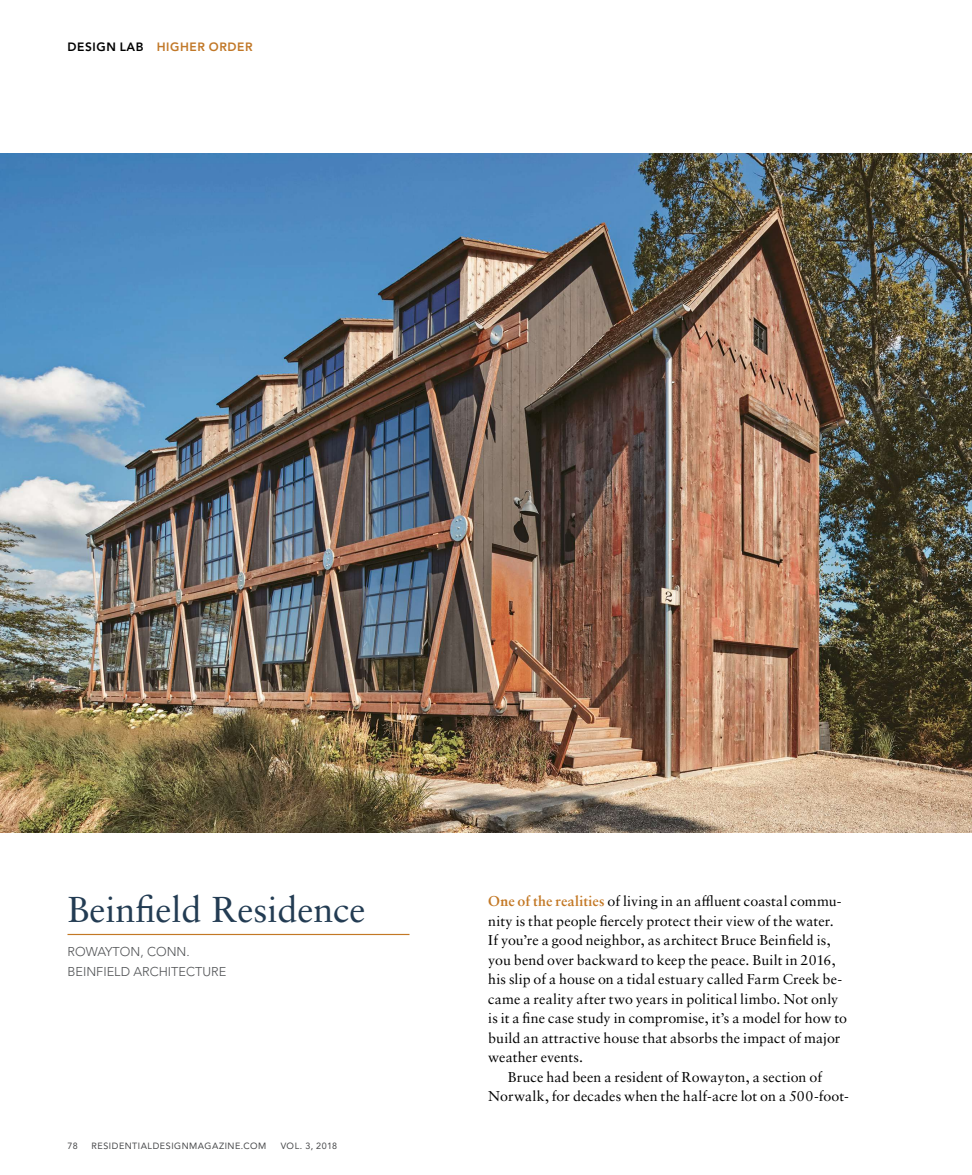
<style>
.page{position:relative;width:972px;height:1175px;background:#fff}
.page>*{position:absolute;margin:0;border:0;box-sizing:border-box;transform-origin:0 0}
.t1{font:36px "Sabon LT Pro";color:#233c53}
.t2{font:14.25px "Sabon LT Pro";letter-spacing:.005em;color:#000}
.t3{font:300 12.75px/19.5px "Avenir";color:#515355}
.t4{font:800 12px "Avenir";letter-spacing:.05em;color:#c17828}
.t5{font:9px "Avenir";letter-spacing:.055em;color:#464749}
.s1{color:#000}
.s2{font-weight:700;color:#c37825}
</style>
<div class="page">
<img style="left:0;top:153px;width:972px;height:679px">
<hr style="left:68px;top:934px;width:342px;height:1px;background:#c37825">
<p class="t4" style="left:68px;top:39px;width:187px"><span class="s1">DESIGN LAB</span> HIGHER ORDER</p>
<p class="t1" style="left:68px;top:897px;width:300px">Beinfield Residence</p>
<p class="t3" style="left:68px;top:942px;width:160px">ROWAYTON, CONN.<br>BEINFIELD ARCHITECTURE</p>
<p class="t5" style="left:68px;top:1140px;width:12px">78</p>
<p class="t5" style="left:92px;top:1140px;width:176px">RESIDENTIALDESIGNMAGAZINE.COM</p>
<p class="t5" style="left:281px;top:1140px;width:58px">VOL. 3, 2018</p>
<p class="t2" style="left:488px;top:896px;width:355px"><span class="s2">One of the realities</span> of living in an affluent coastal commu-</p>
<p class="t2" style="left:488px;top:916px;width:347px">nity is that people fiercely protect their view of the water.</p>
<p class="t2" style="left:488px;top:935px;width:344px">If you’re a good neighbor, as architect Bruce Beinfield is,</p>
<p class="t2" style="left:488px;top:955px;width:349px">you bend over backward to keep the peace. Built in 2016,</p>
<p class="t2" style="left:488px;top:974px;width:355px">his slip of a house on a tidal estuary called Farm Creek be-</p>
<p class="t2" style="left:488px;top:994px;width:352px">came a reality after two years in political limbo. Not only</p>
<p class="t2" style="left:488px;top:1013px;width:360px">is it a fine case study in compromise, it’s a model for how to</p>
<p class="t2" style="left:488px;top:1033px;width:354px">build an attractive house that absorbs the impact of major</p>
<p class="t2" style="left:488px;top:1052px;width:96px">weather events.</p>
<p class="t2" style="left:508px;top:1072px;width:316px">Bruce had been a resident of Rowayton, a section of</p>
<p class="t2" style="left:488px;top:1091px;width:362px">Norwalk, for decades when the half-acre lot on a 500-foot-</p>
</div>
